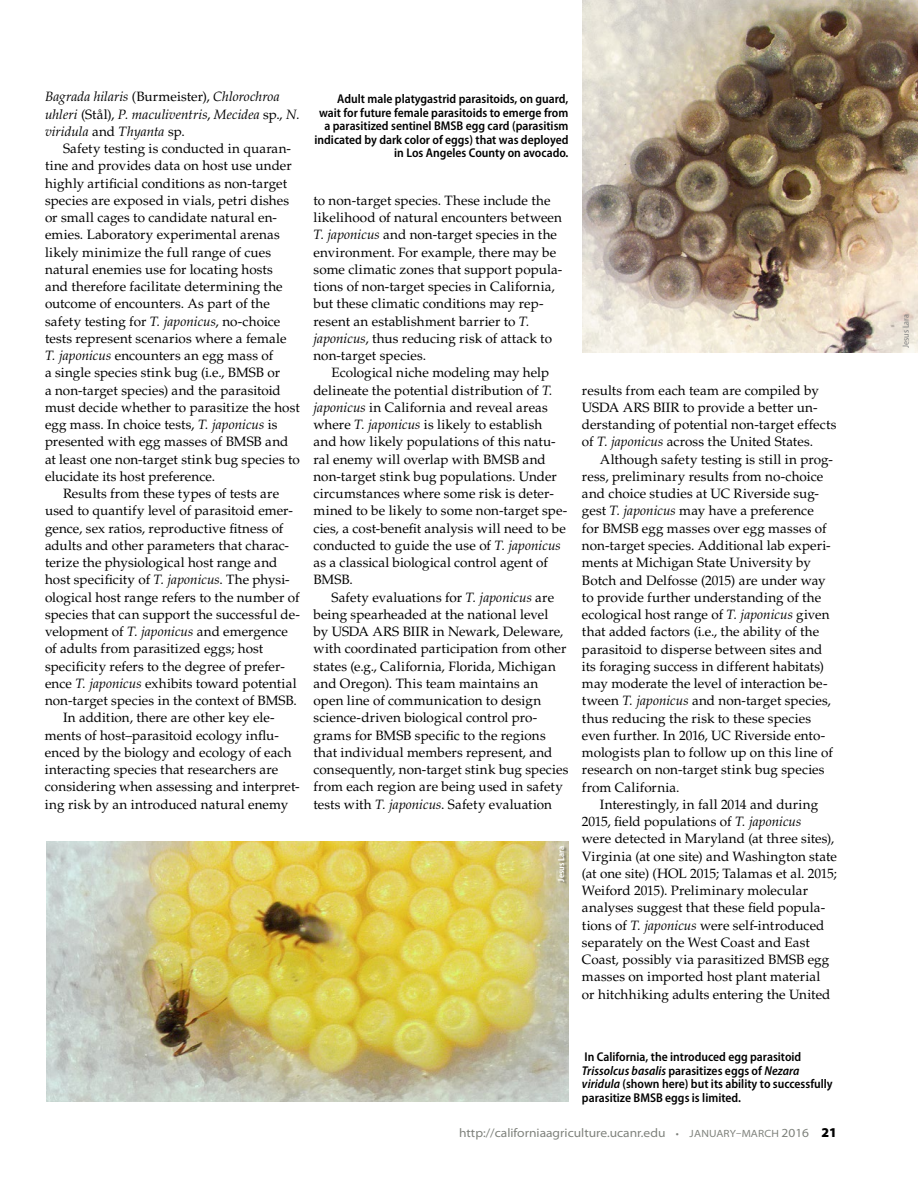
<style>
.page{position:relative;width:918px;height:1188px;background:#fff}
.page>*{position:absolute;margin:0;border:0;box-sizing:border-box;transform-origin:0 0}
.t1{font:13.5px/17.2px "Palatino LT Std";letter-spacing:.005em;color:#000}
.t2{font:italic 13.5px/17.2px "Palatino LT Std";letter-spacing:.005em;color:#000}
.t3{font:600 semi-condensed 12.75px/13.5px "Myriad Pro";color:#000;text-align:right}
.t4{font:semi-expanded 12.3px "Myriad Pro";color:#7e817b}
.t5{font:600 semi-condensed 9px "Myriad Pro";color:#fff}
.t6{font:semi-condensed 9px "Myriad Pro";color:#828383}
.s1{font-style:normal}
.s2{font-style:italic}
.s3{font-size:10.5px}
.s4{font-weight:900;font-stretch:normal;font-size:13.5px;color:#000}
</style>
<div class="page">
<img style="left:582px;top:0;width:336px;height:352px">
<img style="left:47px;top:841px;width:521px;height:261px">
<div style="left:558px;top:846px;width:9px;height:39px;background:#000;opacity:.45"></div>
<p class="t2" style="left:45px;top:88px;width:256px">Bagrada hilaris <span class="s1">(Burmeister),</span> Chlorochroa uhleri <span class="s1">(Stål),</span> P. maculiventris<span class="s1">,</span> Mecidea <span class="s1">sp.,</span> N. viridula <span class="s1">and</span> Thyanta <span class="s1">sp.</span></p>
<p class="t1" style="left:63px;top:140px;width:230px">Safety testing is conducted in quaran-</p>
<p class="t1" style="left:45px;top:157px;width:248px">tine and provides data on host use under</p>
<p class="t1" style="left:45px;top:175px;width:244px">highly artificial conditions as non-target</p>
<p class="t1" style="left:45px;top:192px;width:246px">species are exposed in vials, petri dishes</p>
<p class="t1" style="left:45px;top:209px;width:234px">or small cages to candidate natural en-</p>
<p class="t1" style="left:45px;top:226px;width:236px">emies. Laboratory experimental arenas</p>
<p class="t1" style="left:45px;top:244px;width:228px">likely minimize the full range of cues</p>
<p class="t1" style="left:45px;top:261px;width:229px">natural enemies use for locating hosts</p>
<p class="t1" style="left:45px;top:278px;width:239px">and therefore facilitate determining the</p>
<p class="t1" style="left:45px;top:295px;width:226px">outcome of encounters. As part of the</p>
<p class="t1" style="left:45px;top:313px;width:237px">safety testing for <span class="s2">T. japonicus</span>, no-choice</p>
<p class="t1" style="left:45px;top:330px;width:243px">tests represent scenarios where a female</p>
<p class="t1" style="left:45px;top:347px;width:230px"><span class="s2">T. japonicus</span> encounters an egg mass of</p>
<p class="t1" style="left:45px;top:364px;width:237px">a single species stink bug (i.e., BMSB or</p>
<p class="t1" style="left:45px;top:382px;width:237px">a non-target species) and the parasitoid</p>
<p class="t1" style="left:45px;top:399px;width:256px">must decide whether to parasitize the host</p>
<p class="t1" style="left:45px;top:416px;width:234px">egg mass. In choice tests, <span class="s2">T. japonicus</span> is</p>
<p class="t1" style="left:45px;top:433px;width:245px">presented with egg masses of BMSB and</p>
<p class="t1" style="left:45px;top:451px;width:256px">at least one non-target stink bug species to</p>
<p class="t1" style="left:45px;top:468px;width:172px">elucidate its host preference.</p>
<p class="t1" style="left:63px;top:485px;width:218px">Results from these types of tests are</p>
<p class="t1" style="left:45px;top:502px;width:250px">used to quantify level of parasitoid emer-</p>
<p class="t1" style="left:45px;top:520px;width:240px">gence, sex ratios, reproductive fitness of</p>
<p class="t1" style="left:45px;top:537px;width:246px">adults and other parameters that charac-</p>
<p class="t1" style="left:45px;top:554px;width:234px">terize the physiological host range and</p>
<p class="t1" style="left:45px;top:571px;width:246px">host specificity of <span class="s2">T. japonicus</span>. The physi-</p>
<p class="t1" style="left:45px;top:589px;width:256px">ological host range refers to the number of</p>
<p class="t1" style="left:45px;top:606px;width:256px">species that can support the successful de-</p>
<p class="t1" style="left:45px;top:623px;width:245px">velopment of <span class="s2">T. japonicus</span> and emergence</p>
<p class="t1" style="left:45px;top:640px;width:220px">of adults from parasitized eggs; host</p>
<p class="t1" style="left:45px;top:658px;width:241px">specificity refers to the degree of prefer-</p>
<p class="t1" style="left:45px;top:675px;width:253px">ence <span class="s2">T. japonicus</span> exhibits toward potential</p>
<p class="t1" style="left:45px;top:692px;width:253px">non-target species in the context of BMSB.</p>
<p class="t1" style="left:63px;top:709px;width:213px">In addition, there are other key ele-</p>
<p class="t1" style="left:45px;top:727px;width:235px">ments of host–parasitoid ecology influ-</p>
<p class="t1" style="left:45px;top:744px;width:248px">enced by the biology and ecology of each</p>
<p class="t1" style="left:45px;top:761px;width:235px">interacting species that researchers are</p>
<p class="t1" style="left:45px;top:778px;width:256px">considering when assessing and interpret-</p>
<p class="t1" style="left:45px;top:796px;width:245px">ing risk by an introduced natural enemy</p>
<p class="t3" style="left:314px;top:92px;width:256px">Adult male platygastrid parasitoids, on guard, wait for future female parasitoids to emerge from a parasitized sentinel BMSB egg card (parasitism indicated by dark color of eggs) that was deployed in Los Angeles County on avocado.</p>
<p class="t1" style="left:313px;top:192px;width:250px">to non-target species. These include the likelihood of natural encounters between <span class="s2">T. japonicus</span> and non-target species in the environment. For example, there may be some climatic zones that support popula&shy;tions of non-target species in California, but these climatic conditions may rep&shy;resent an establishment barrier to <span class="s2">T. japonicus</span>, thus reducing risk of attack to non-target species.</p>
<p class="t1" style="left:313px;top:364px;width:255px;text-indent:18px">Ecological niche modeling may help delineate the potential distribution of <span class="s2">T. japonicus</span> in California and reveal areas where <span class="s2">T. japonicus</span> is likely to establish and how likely populations of this natu&shy;ral enemy will overlap with BMSB and non-target stink bug populations. Under circumstances where some risk is deter&shy;mined to be likely to some non-target spe&shy;cies, a cost-benefit analysis will need to be conducted to guide the use of <span class="s2">T. japonicus </span>as a classical biological control agent of BMSB.</p>
<p class="t1" style="left:313px;top:589px;width:256px;text-indent:18px">Safety evaluations for <span class="s2">T. japonicus</span> are being spearheaded at the national level<br>by USDA ARS BIIR in Newark, Deleware, with coordinated participation from other states (e.g., California, Florida, Michigan and Oregon). This team maintains an open line of communication to design science-driven biological control pro&shy;grams for BMSB specific to the regions that individual members represent, and consequently, non-target stink bug species from each region are being used in safety tests with <span class="s2">T. japonicus</span>. Safety evaluation</p>
<p class="t5" style="left:555px;top:882px;width:37px;rotate:-90deg">Jesus Lara</p>
<p class="t1" style="left:582px;top:382px;width:256px">results from each team are compiled by USDA ARS BIIR to provide a better un&shy;derstanding of potential non-target effects of <span class="s2">T. japonicus</span> across the United States.</p>
<p class="t1" style="left:582px;top:451px;width:252px;text-indent:18px">Although safety testing is still in prog&shy;ress, preliminary results from no-choice and choice studies at UC Riverside sug&shy;gest <span class="s2">T. japonicus</span> may have a preference for BMSB egg masses over egg masses of non-target species. Additional lab experi&shy;ments at Michigan State University by Botch and Delfosse (2015) are under way to provide further understanding of the ecological host range of <span class="s2">T. japonicus</span> given that added factors (i.e., the ability of the parasitoid to disperse between sites and its foraging success in different habitats) may moderate the level of interaction be&shy;tween <span class="s2">T. japonicus</span> and non-target species, thus reducing the risk to these species even further. In 2016, UC Riverside ento&shy;mologists plan to follow up on this line of research on non-target stink bug species from California.</p>
<p class="t1" style="left:582px;top:796px;width:257px;text-indent:18px">Interestingly, in fall 2014 and during 2015, field populations of <span class="s2">T. japonicus<br></span>were detected in Maryland (at three sites), Virginia (at one site) and Washington state (at one site) (HOL 2015; Talamas et al. 2015; Weiford 2015). Preliminary molecular analyses suggest that these field popula&shy;tions of <span class="s2">T. japonicus</span> were self-introduced separately on the West Coast and East Coast, possibly via parasitized BMSB egg masses on imported host plant material<br>or hitchhiking adults entering the United</p>
<p class="t3" style="left:582px;top:1050px;width:252px;text-align:left">In California, the introduced egg parasitoid <span class="s2">Trissolcus basalis</span> parasitizes eggs of <span class="s2">Nezara viridula</span> (shown here) but its ability to successfully parasitize BMSB eggs is limited.</p>
<p class="t4" style="left:459px;top:1126px;width:379px">http://californiaagriculture.ucanr.edu <span class="s3">• JANUARY–MARCH</span> 2016 <span class="s4">21</span></p>
<p class="t6" style="left:900px;top:348px;width:35px;rotate:-90deg">Jesus Lara</p>
</div>
